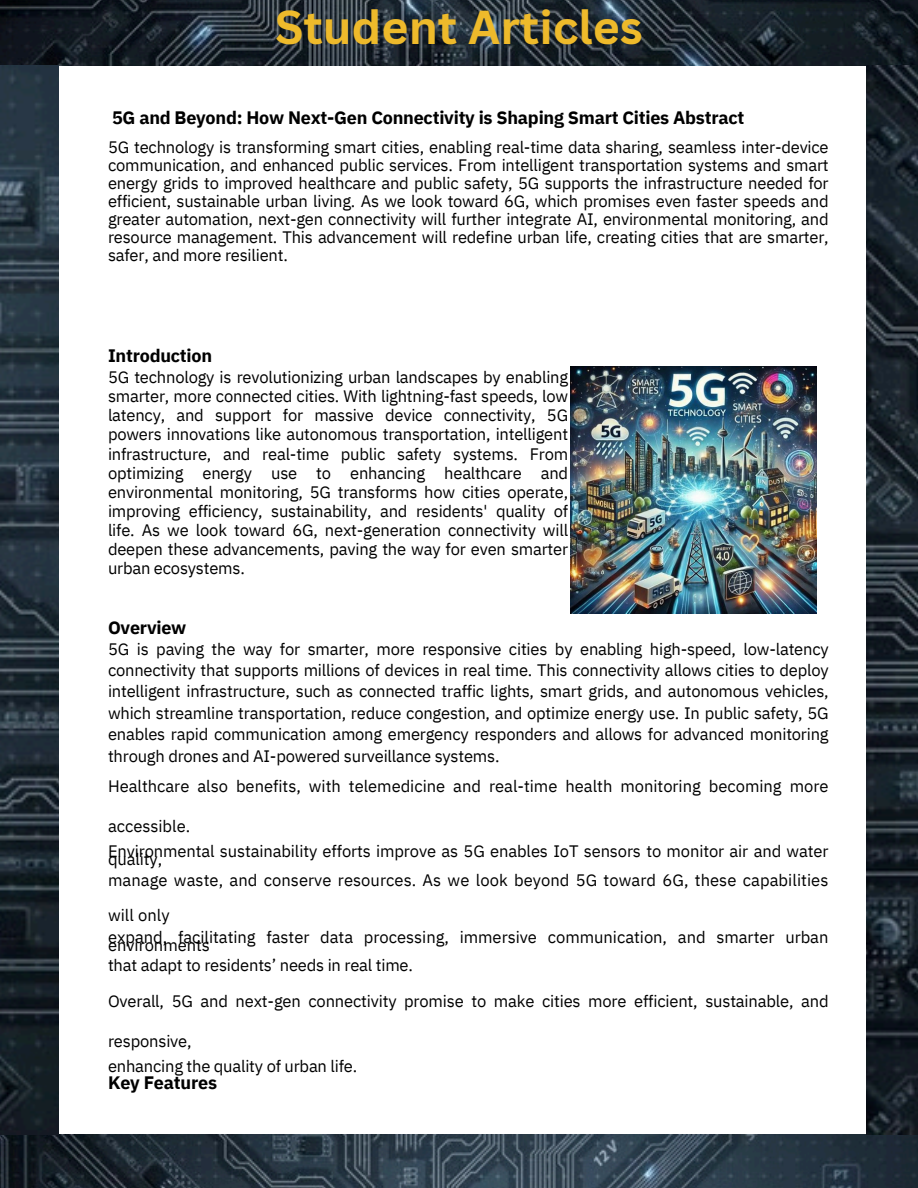
<style>
.page{position:relative;width:918px;height:1188px;background:#fff}
.page>*{position:absolute;margin:0;border:0;box-sizing:border-box;transform-origin:0 0}
.t1{font:700 46.35px "Canva Sans";color:#eeba2b}
.t2{font:700 18px "IBM Plex Sans";letter-spacing:-.015em;color:#000}
.t3{font:16.5px/19.2px "IBM Plex Sans";letter-spacing:-.01em;color:#000;text-align:justify}
</style>
<div class="page">
<img style="left:570px;top:367px;width:247px;height:246px">
<img style="left:0;top:0;width:918px;height:66px">
<img style="left:0;top:1134px;width:918px;height:54px">
<img style="left:867px;top:66px;width:51px;height:1069px">
<img style="left:0;top:66px;width:59px;height:1069px">
<p class="t1" style="left:275px;top:-6px;width:369px">Student Articles</p>
<p class="t2" style="left:112px;top:106px;width:634px">5G and Beyond: How Next-Gen Connectivity is Shaping Smart Cities Abstract</p>
<p class="t3" style="left:108px;top:138px;width:722px;line-height:18px">5G technology is transforming smart cities, enabling real-time data sharing, seamless inter-device communication, and enhanced public services. From intelligent transportation systems and smart energy grids to improved healthcare and public safety, 5G supports the infrastructure needed for efficient, sustainable urban living. As we look toward 6G, which promises even faster speeds and greater automation, next-gen connectivity will further integrate AI, environmental monitoring, and resource management. This advancement will redefine urban life, creating cities that are smarter, safer, and more resilient.</p>
<p class="t2" style="left:108px;top:343px;width:106px">Introduction</p>
<p class="t3" style="left:108px;top:367px;width:462px">5G technology is revolutionizing urban landscapes by enabling smarter, more connected cities. With lightning-fast speeds, low latency, and support for massive device connectivity, 5G powers innovations like autonomous transportation, intelligent infrastructure, and real-time public safety systems. From optimizing energy use to enhancing healthcare and environmental monitoring, 5G transforms how cities operate, improving efficiency, sustainability, and residents' quality of life. As we look toward 6G, next-generation connectivity will deepen these advancements, paving the way for even smarter urban ecosystems.</p>
<p class="t2" style="left:108px;top:616px;width:80px">Overview</p>
<p class="t3" style="left:108px;top:638px;width:722px;line-height:21.3px">5G is paving the way for smarter, more responsive cities by enabling high-speed, low-latency connectivity that supports millions of devices in real time. This connectivity allows cities to deploy intelligent infrastructure, such as connected traffic lights, smart grids, and autonomous vehicles, which streamline transportation, reduce congestion, and optimize energy use. In public safety, 5G enables rapid communication among emergency responders and allows for advanced monitoring through drones and AI-powered surveillance systems.</p>
<p class="t3" style="left:108px;top:776px;width:722px">Healthcare also benefits, with telemedicine and real-time health monitoring becoming more</p>
<p class="t3" style="left:108px;top:817px;width:84px">accessible.</p>
<p class="t3" style="left:108px;top:841px;width:722px">Environmental sustainability efforts improve as 5G enables IoT sensors to monitor air and water</p>
<p class="t3" style="left:108px;top:849px;width:56px">quality,</p>
<p class="t3" style="left:108px;top:863px;width:722px;line-height:34.8px">manage waste, and conserve resources. As we look beyond 5G toward 6G, these capabilities will only</p>
<p class="t3" style="left:108px;top:927px;width:722px">expand, facilitating faster data processing, immersive communication, and smarter urban</p>
<p class="t3" style="left:108px;top:935px;width:104px">environments</p>
<p class="t3" style="left:108px;top:955px;width:306px">that adapt to residents’ needs in real time.</p>
<p class="t3" style="left:108px;top:991px;width:722px">Overall, 5G and next-gen connectivity promise to make cities more efficient, sustainable, and</p>
<p class="t3" style="left:108px;top:1032px;width:85px">responsive,</p>
<p class="t3" style="left:108px;top:1056px;width:251px">enhancing the quality of urban life.</p>
<p class="t2" style="left:108px;top:1071px;width:111px">Key Features</p>
</div>
